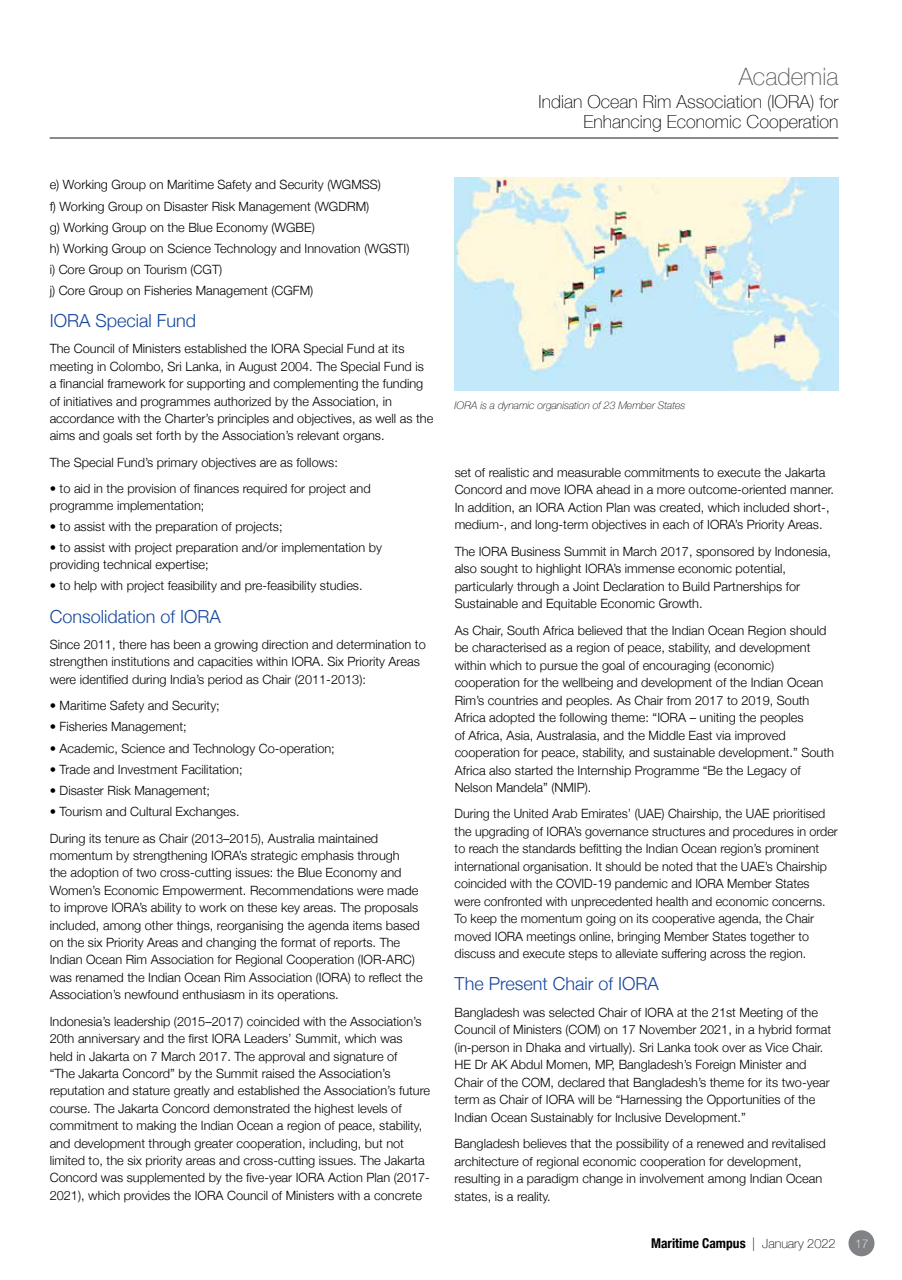
<style>
.page{position:relative;width:902px;height:1280px;background:#fff}
.page>*{position:absolute;margin:0;border:0;box-sizing:border-box;transform-origin:0 0}
.t1{font:100 24px "Helvetica Neue";color:#58595b}
.t2{font:100 18px/19.5px "Helvetica Neue";color:#000;text-align:right}
.t3{font:300 18px "Helvetica Neue";color:#17479e}
.t4{font:700 condensed 13.5px "Helvetica Neue";color:#000}
.t5{font:300 12.75px/17.5px "Helvetica Neue";color:#000}
.t6{font:100 12px "Helvetica Neue";color:#fff}
.t7{font:italic 100 10.5px "Helvetica Neue";color:#000}
.s1{font-weight:100;font-stretch:normal}
.s2{font-weight:100;font-stretch:normal;font-size:12.75px}
</style>
<div class="page">
<div style="left:848px;top:1230px;width:26px;height:26px;background:#808285;border-radius:50%"></div>
<hr style="left:50px;top:137px;width:788px;height:2px;background:#636466">
<img style="left:455px;top:177px;width:383px;height:213px">
<p class="t5" style="left:50px;top:173px;width:361px;line-height:21px">e) Working Group on Maritime Safety and Security (WGMSS)<br>f) Working Group on Disaster Risk Management (WGDRM)<br>g) Working Group on the Blue Economy (WGBE)<br>h) Working Group on Science Technology and Innovation (WGSTI) i) Core Group on Tourism (CGT)<br>j) Core Group on Fisheries Management (CGFM)</p>
<h2 class="t3" style="left:50px;top:306px;width:148px">IORA Special Fund</h2>
<p class="t5" style="left:50px;top:339px;width:385px">The Council of Ministers established the IORA Special Fund at its meeting in Colombo, Sri Lanka, in August 2004. The Special Fund is a financial framework for supporting and complementing the funding of initiatives and programmes authorized by the Association, in accordance with the Charter’s principles and objectives, as well as the aims and goals set forth by the Association’s relevant organs.</p>
<p class="t5" style="left:50px;top:452px;width:290px">The Special Fund’s primary objectives are as follows:</p>
<p class="t5" style="left:50px;top:479px;width:322px">• to aid in the provision of finances required for project and programme implementation;</p>
<p class="t5" style="left:50px;top:517px;width:234px">• to assist with the preparation of projects;</p>
<p class="t5" style="left:50px;top:538px;width:334px">• to assist with project preparation and/or implementation by providing technical expertise;</p>
<p class="t5" style="left:50px;top:576px;width:314px">• to help with project feasibility and pre-feasibility studies.</p>
<h2 class="t3" style="left:50px;top:602px;width:173px">Consolidation of IORA</h2>
<p class="t5" style="left:50px;top:635px;width:378px">Since 2011, there has been a growing direction and determination to strengthen institutions and capacities within IORA. Six Priority Areas were identified during India’s period as Chair (2011-2013):</p>
<p class="t5" style="left:50px;top:696px;width:172px">• Maritime Safety and Security;</p>
<p class="t5" style="left:50px;top:717px;width:139px">• Fisheries Management;</p>
<p class="t5" style="left:50px;top:738px;width:287px">• Academic, Science and Technology Co-operation;</p>
<p class="t5" style="left:50px;top:759px;width:194px">• Trade and Investment Facilitation;</p>
<p class="t5" style="left:50px;top:781px;width:162px">• Disaster Risk Management;</p>
<p class="t5" style="left:50px;top:797px;width:330px;line-height:26.4px">• Tourism and Cultural Exchanges.<br>During its tenure as Chair (2013–2015), Australia maintained</p>
<p class="t5" style="left:50px;top:846px;width:374px">momentum by strengthening IORA’s strategic emphasis through<br>the adoption of two cross-cutting issues: the Blue Economy and Women’s Economic Empowerment. Recommendations were made to improve IORA’s ability to work on these key areas. The proposals included, among other things, reorganising the agenda items based on the six Priority Areas and changing the format of reports. The Indian Ocean Rim Association for Regional Cooperation (IOR-ARC) was renamed the Indian Ocean Rim Association (IORA) to reflect the Association’s newfound enthusiasm in its operations.</p>
<p class="t5" style="left:50px;top:1011px;width:382px">Indonesia’s leadership (2015–2017) coincided with the Association’s 20th anniversary and the first IORA Leaders’ Summit, which was<br>held in Jakarta on 7 March 2017. The approval and signature of<br>“The Jakarta Concord” by the Summit raised the Association’s reputation and stature greatly and established the Association’s future course. The Jakarta Concord demonstrated the highest levels of commitment to making the Indian Ocean a region of peace, stability, and development through greater cooperation, including, but not limited to, the six priority areas and cross-cutting issues. The Jakarta Concord was supplemented by the five-year IORA Action Plan (2017- 2021), which provides the IORA Council of Ministers with a concrete</p>
<h1 class="t1" style="left:739px;top:59px;width:101px">Academia</h1>
<h2 class="t2" style="left:539px;top:91px;width:301px">Indian Ocean Rim Association (IORA) for<br>Enhancing Economic Cooperation</h2>
<p class="t7" style="left:455px;top:397px;width:232px">IORA is a dynamic organisation of 23 Member States</p>
<p class="t5" style="left:455px;top:463px;width:381px">set of realistic and measurable commitments to execute the Jakarta Concord and move IORA ahead in a more outcome-oriented manner.<br>In addition, an IORA Action Plan was created, which included short-, medium-, and long-term objectives in each of IORA’s Priority Areas.</p>
<p class="t5" style="left:455px;top:541px;width:378px">The IORA Business Summit in March 2017, sponsored by Indonesia, also sought to highlight IORA’s immense economic potential, particularly through a Joint Declaration to Build Partnerships for Sustainable and Equitable Economic Growth.</p>
<p class="t5" style="left:455px;top:620px;width:381px">As Chair, South Africa believed that the Indian Ocean Region should be characterised as a region of peace, stability, and development within which to pursue the goal of encouraging (economic) cooperation for the wellbeing and development of the Indian Ocean Rim’s countries and peoples. As Chair from 2017 to 2019, South Africa adopted the following theme: “IORA – uniting the peoples<br>of Africa, Asia, Australasia, and the Middle East via improved cooperation for peace, stability, and sustainable development.” South Africa also started the Internship Programme “Be the Legacy of Nelson Mandela” (NMIP).</p>
<p class="t5" style="left:455px;top:804px;width:385px">During the United Arab Emirates’ (UAE) Chairship, the UAE prioritised the upgrading of IORA’s governance structures and procedures in order to reach the standards befitting the Indian Ocean region’s prominent international organisation. It should be noted that the UAE’s Chairship coincided with the COVID-19 pandemic and IORA Member States were confronted with unprecedented health and economic concerns.<br>To keep the momentum going on its cooperative agenda, the Chair moved IORA meetings online, bringing Member States together to discuss and execute steps to alleviate suffering across the region.</p>
<h2 class="t3" style="left:455px;top:969px;width:206px">The Present Chair of IORA</h2>
<p class="t5" style="left:455px;top:1002px;width:378px">Bangladesh was selected Chair of IORA at the 21st Meeting of the Council of Ministers (COM) on 17 November 2021, in a hybrid format (in-person in Dhaka and virtually). Sri Lanka took over as Vice Chair.<br>HE Dr AK Abdul Momen, MP, Bangladesh’s Foreign Minister and Chair of the COM, declared that Bangladesh’s theme for its two-year term as Chair of IORA will be “Harnessing the Opportunities of the Indian Ocean Sustainably for Inclusive Development.”</p>
<p class="t5" style="left:455px;top:1134px;width:373px">Bangladesh believes that the possibility of a renewed and revitalised architecture of regional economic cooperation for development, resulting in a paradigm change in involvement among Indian Ocean states, is a reality.</p>
<p class="t4" style="left:651px;top:1231px;width:186px">Maritime Campus <span class="s1">|</span> <span class="s2">January 2022</span></p>
<p class="t6" style="left:855px;top:1234px;width:15px">17</p>
</div>
